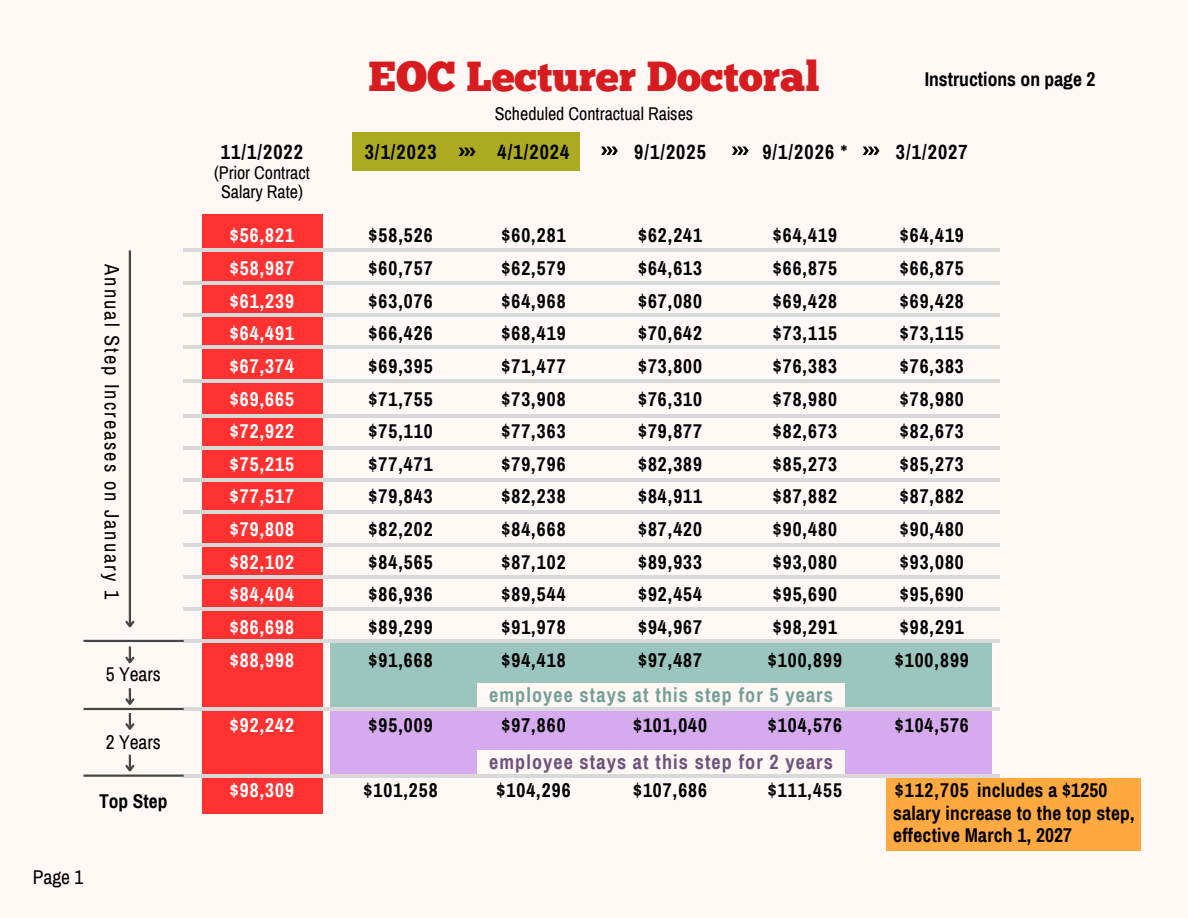
<style>
.page{position:relative;width:1188px;height:918px;background:#fff8f5}
.page>*{position:absolute;margin:0;border:0;box-sizing:border-box;transform-origin:0 0}
.t1{font:42px "Chunk Five";color:#d61c1f}
.t2{font:20.4px "Archivo Narrow";letter-spacing:.1em;color:#000}
.t3{font:700 20.1px "Archivo Narrow";letter-spacing:.055em;color:#000}
.t4{font:700 20.1px "Archivo Narrow";letter-spacing:.055em;color:#74a098}
.t5{font:700 20.1px "Archivo Narrow";letter-spacing:.055em;color:#6e537d}
.t6{font:700 19.5px/32.7px "Archivo Narrow";letter-spacing:.055em;color:#000;text-align:justify}
.t7{font:700 19.5px/32.7px "Archivo Narrow";letter-spacing:.055em;color:#fff;text-align:justify}
.t8{font:700 19.5px/22.5px "Archivo Narrow";letter-spacing:.01em;color:#000}
.t9{font:700 19.5px "Archivo Narrow";color:#000}
.t10{font:19.5px "Archivo Narrow";color:#000}
.t11{font:18px "Archivo Narrow";color:#000}
</style>
<div class="page">
<div style="left:202px;top:215px;width:120px;height:599px;background:#ff3131"></div>
<hr style="left:184px;top:249px;width:815px;height:3px;background:#d9d9d9">
<hr style="left:184px;top:281px;width:815px;height:4px;background:#d9d9d9">
<hr style="left:184px;top:313px;width:815px;height:4px;background:#d9d9d9">
<hr style="left:184px;top:345px;width:815px;height:4px;background:#d9d9d9">
<div style="left:330px;top:641px;width:662px;height:66px;background:#9ac6be"></div>
<div style="left:330px;top:711px;width:662px;height:63px;background:#d6aaef"></div>
<div style="left:478px;top:684px;width:367px;height:23px;background:#fff8f5"></div>
<div style="left:478px;top:751px;width:367px;height:23px;background:#fff8f5"></div>
<hr style="left:184px;top:380px;width:815px;height:3px;background:#d9d9d9">
<hr style="left:184px;top:414px;width:815px;height:4px;background:#d9d9d9">
<hr style="left:184px;top:446px;width:815px;height:4px;background:#d9d9d9">
<hr style="left:184px;top:478px;width:815px;height:4px;background:#d9d9d9">
<hr style="left:184px;top:510px;width:815px;height:4px;background:#d9d9d9">
<hr style="left:184px;top:543px;width:815px;height:3px;background:#d9d9d9">
<hr style="left:184px;top:575px;width:815px;height:4px;background:#d9d9d9">
<hr style="left:184px;top:607px;width:815px;height:4px;background:#d9d9d9">
<hr style="left:184px;top:639px;width:815px;height:4px;background:#d9d9d9">
<hr style="left:184px;top:707px;width:815px;height:4px;background:#d9d9d9">
<hr style="left:184px;top:774px;width:815px;height:4px;background:#d9d9d9">
<div style="left:352px;top:132px;width:228px;height:39px;background:#acaa21"></div>
<svg style="left:459px;top:148px;width:17px;height:8px"></svg>
<div style="left:886px;top:778px;width:255px;height:72px;background:#ffa940"></div>
<svg style="left:601px;top:147px;width:17px;height:8px"></svg>
<svg style="left:732px;top:147px;width:17px;height:8px"></svg>
<svg style="left:863px;top:147px;width:17px;height:8px"></svg>
<hr style="left:129px;top:250px;width:2px;height:376px;background:#474545">
<svg style="left:125px;top:619px;width:10px;height:9px"></svg>
<hr style="left:84px;top:640px;width:100px;height:2px;background:#474545">
<hr style="left:84px;top:708px;width:100px;height:2px;background:#474545">
<hr style="left:84px;top:775px;width:100px;height:2px;background:#474545">
<svg style="left:125px;top:647px;width:10px;height:17px"></svg>
<svg style="left:123px;top:688px;width:13px;height:42px"></svg>
<svg style="left:125px;top:755px;width:10px;height:17px"></svg>
<h2 class="t2" style="left:123px;top:264px;width:336px;rotate:90deg">Annual Step Increases on January 1</h2>
<h2 class="t10" style="left:106px;top:663px;width:57px">5 Years</h2>
<h2 class="t10" style="left:106px;top:732px;width:57px">2 Years</h2>
<h2 class="t6" style="left:99px;top:785px;width:70px">Top Step</h2>
<h2 class="t10" style="left:33px;top:867px;width:52px">Page 1</h2>
<p class="t1" style="left:369px;top:60px;width:452px">EOC Lecturer Doctoral</p>
<h2 class="t11" style="left:495px;top:104px;width:200px">Scheduled Contractual Raises</h2>
<h2 class="t9" style="left:925px;top:69px;width:172px">Instructions on page 2</h2>
<p class="t3" style="left:221px;top:141px;width:84px">11/1/2022</p>
<p class="t3" style="left:365px;top:141px;width:73px">3/1/2023</p>
<p class="t3" style="left:498px;top:141px;width:73px">4/1/2024</p>
<h3 class="t3" style="left:634px;top:141px;width:73px">9/1/2025</h3>
<p class="t3" style="left:762px;top:141px;width:86px">9/1/2026 *</p>
<p class="t3" style="left:896px;top:141px;width:73px">3/1/2027</p>
<h2 class="t11" style="left:214px;top:163px;width:97px">(Prior Contract</h2>
<h2 class="t11" style="left:221px;top:183px;width:83px">Salary Rate)</h2>
<h3 class="t7" style="left:230px;top:220px;width:66px">$56,821 $58,987 $61,239 $64,491 $67,374 $69,665 $72,922 $75,215 $77,517 $79,808 $82,102 $84,404 $86,698 $88,998</h3>
<h2 class="t6" style="left:369px;top:220px;width:66px">$58,526 $60,757 $63,076 $66,426 $69,395 $71,755 $75,110 $77,471 $79,843 $82,202 $84,565 $86,936 $89,299 $91,668</h2>
<h2 class="t6" style="left:501px;top:220px;width:66px">$60,281 $62,579 $64,968 $68,419 $71,477 $73,908 $77,363 $79,796 $82,238 $84,668 $87,102 $89,544 $91,978 $94,418</h2>
<p class="t6" style="left:638px;top:220px;width:66px">$62,241 $64,613 $67,080 $70,642 $73,800 $76,310 $79,877 $82,389 $84,911 $87,420 $89,933 $92,454 $94,967 $97,487</p>
<h2 class="t6" style="left:768px;top:220px;width:76px;text-align:left">$64,419 $66,875 $69,428 $73,115 $76,383 $78,980 $82,673 $85,273 $87,882 $90,480 $93,080 $95,690 $98,291 $100,899</h2>
<h2 class="t6" style="left:895px;top:220px;width:76px;text-align:left">$64,419 $66,875 $69,428 $73,115 $76,383 $78,980 $82,673 $85,273 $87,882 $90,480 $93,080 $95,690 $98,291 $100,899</h2>
<p class="t4" style="left:489px;top:685px;width:345px">employee stays at this step for 5 years</p>
<h3 class="t7" style="left:230px;top:709px;width:66px">$92,242</h3>
<h1 class="t6" style="left:369px;top:709px;width:66px">$95,009</h1>
<h2 class="t6" style="left:501px;top:709px;width:66px">$97,860</h2>
<h2 class="t6" style="left:633px;top:709px;width:76px">$101,040</h2>
<p class="t6" style="left:768px;top:709px;width:76px">$104,576</p>
<p class="t6" style="left:895px;top:709px;width:76px">$104,576</p>
<h3 class="t5" style="left:489px;top:751px;width:345px">employee stays at this step for 2 years</h3>
<p class="t7" style="left:230px;top:774px;width:66px">$98,309</p>
<p class="t6" style="left:364px;top:774px;width:76px">$101,258</p>
<p class="t6" style="left:497px;top:774px;width:76px">$104,296</p>
<p class="t6" style="left:633px;top:774px;width:76px">$107,686</p>
<h2 class="t6" style="left:768px;top:774px;width:76px">$111,455</h2>
<p class="t8" style="left:893px;top:779px;width:243px">$112,705 includes a $1250 salary increase to the top step, effective March 1, 2027</p>
</div>
